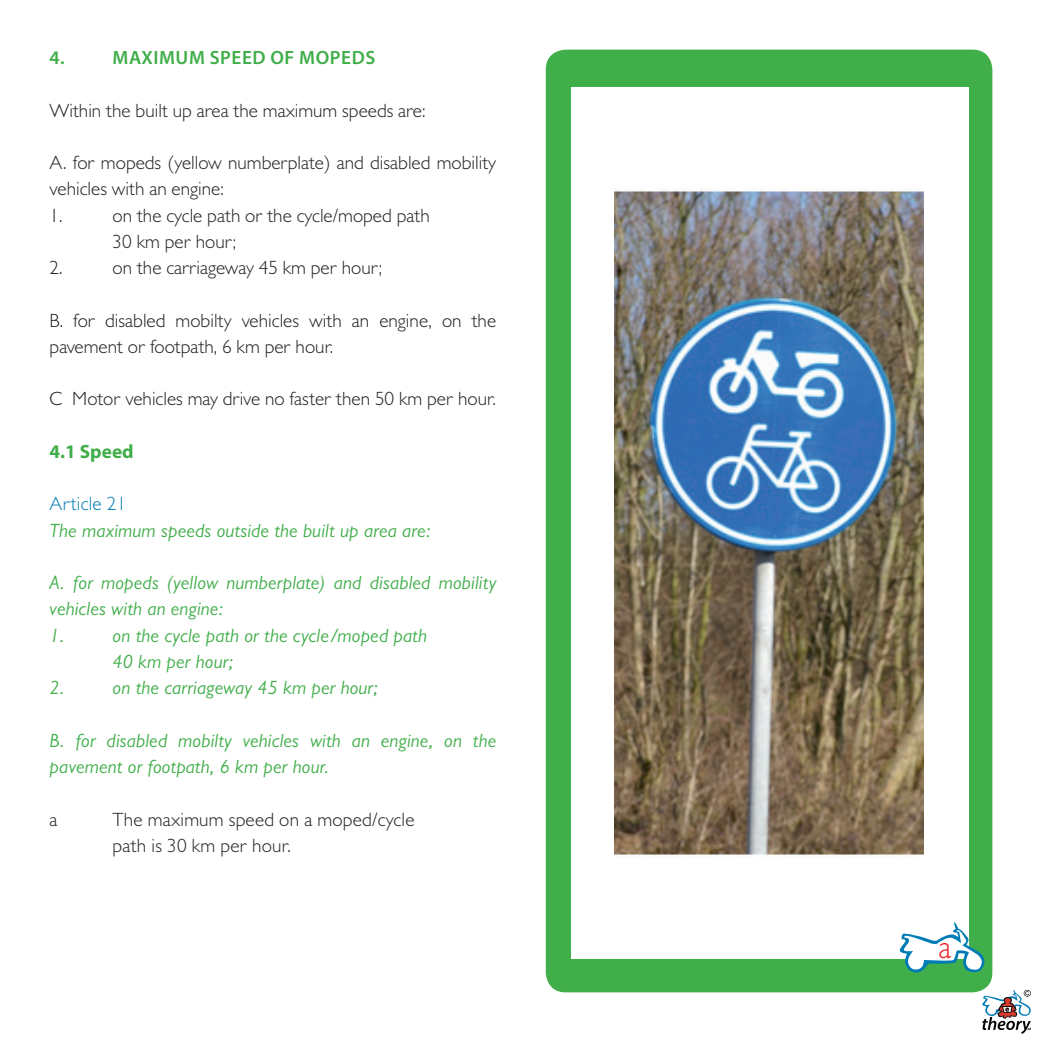
<style>
.page{position:relative;width:1042px;height:1042px;background:#fff}
.page>*{position:absolute;margin:0;border:0;box-sizing:border-box;transform-origin:0 0}
.t1{font:300 32.73px "Gill Sans";color:#ee1d23;scale:.91 1}
.t2{font:300 19.25px/26.2px "Gill Sans MT Pro";color:#231f20}
.t3{font:italic 19.25px/26.2px "Gill Sans MT Pro";letter-spacing:.01em;color:#40ae49}
.t4{font:600 19.25px "Myriad Pro";letter-spacing:.03em;color:#40ae49}
.t5{font:300 19.25px "Gill Sans MT Pro";letter-spacing:.01em;color:#007cb6}
.t6{font:700 19.25px "Myriad Pro";color:#40ae49}
</style>
<div class="page">
<svg style="left:982px;top:990px;width:49px;height:44px"></svg>
<div style="left:546px;top:50px;width:446px;height:942px;background:#40ae49;border-radius:20px"></div>
<div style="left:570px;top:87px;width:398px;height:871px;background:#fff"></div>
<svg style="left:900px;top:922px;width:84px;height:50px"></svg>
<img style="left:615px;top:188px;width:308px;height:669px">
<p class="t4" style="left:50px;top:45px;width:17px">4.</p>
<p class="t4" style="left:113px;top:45px;width:251px">MAXIMUM SPEED OF MOPEDS</p>
<p class="t2" style="left:50px;top:97px;width:377px">Within the built up area the maximum speeds are:</p>
<p class="t2" style="left:50px;top:149px;width:448px">A. for mopeds (yellow numberplate) and disabled mobility vehicles with an engine:<br>1.</p>
<p class="t2" style="left:113px;top:202px;width:319px">on the cycle path or the cycle/moped path<br>30 km per hour;</p>
<p class="t2" style="left:50px;top:254px;width:15px">2.</p>
<p class="t2" style="left:113px;top:254px;width:271px">on the carriageway 45 km per hour;</p>
<p class="t2" style="left:50px;top:307px;width:448px">B. for disabled mobilty vehicles with an engine, on the pavement or footpath, 6 km per hour.</p>
<p class="t2" style="left:50px;top:385px;width:448px">C Motor vehicles may drive no faster then 50 km per hour.</p>
<p class="t6" style="left:50px;top:439px;width:86px">4.1 Speed</p>
<p class="t5" style="left:50px;top:492px;width:78px">Article 21</p>
<p class="t3" style="left:50px;top:517px;width:382px">The maximum speeds outside the built up area are:</p>
<p class="t3" style="left:50px;top:569px;width:448px">A. for mopeds (yellow numberplate) and disabled mobility vehicles with an engine:<br>1.</p>
<p class="t3" style="left:113px;top:622px;width:316px">on the cycle path or the cycle/moped path<br>40 km per hour;</p>
<p class="t3" style="left:50px;top:674px;width:16px">2.</p>
<p class="t3" style="left:113px;top:674px;width:267px">on the carriageway 45 km per hour;</p>
<p class="t3" style="left:50px;top:727px;width:448px">B. for disabled mobilty vehicles with an engine, on the pavement or footpath, 6 km per hour.</p>
<p class="t2" style="left:50px;top:805px;width:10px">a</p>
<p class="t2" style="left:113px;top:805px;width:303px">The maximum speed on a moped/cycle path is 30 km per hour.</p>
<h1 class="t1" style="left:938px;top:928px;width:15px">a</h1>
</div>
